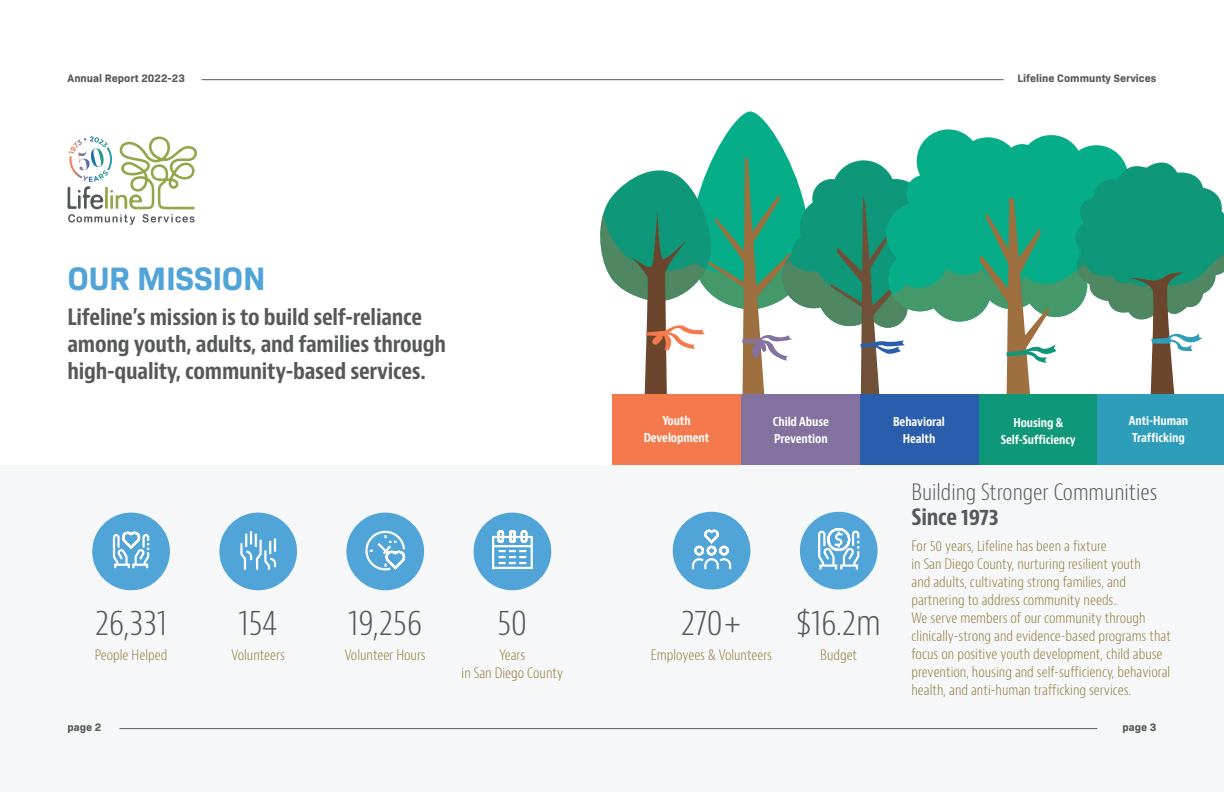
<style>
.page{position:relative;width:1224px;height:792px;background:#fff}
.page>*{position:absolute;margin:0;border:0;box-sizing:border-box;transform-origin:0 0}
.t1{font:300 condensed 35px "Bernino Sans";letter-spacing:-.005em;color:#57585a}
.t2{font:700 33px "Bio Sans";letter-spacing:-.01em;color:#50a4d8}
.t3{font:700 condensed 22px/27px "Bernino Sans";letter-spacing:-.01em;color:#57585a}
.t4{font:300 condensed 22px/25px "Bernino Sans";color:#57585a}
.t5{font:300 condensed 14px/18px "Bernino Sans";color:#927831}
.t6{font:700 condensed 12px/17px "Bernino Sans";letter-spacing:-.01em;color:#fff;text-align:center}
.t7{font:700 11px "Bio Sans";color:#57585a}
.s1{font-weight:700}
</style>
<div class="page">
<hr style="left:202px;top:79px;width:802px;height:1px;background:#57585a">
<div style="left:0;top:465px;width:1224px;height:327px;background:#f5f7f9"></div>
<svg style="left:715px;top:112px;width:70px;height:41px;fill:#05ae88"></svg>
<svg style="left:917px;top:129px;width:200px;height:24px;fill:#05ae88"></svg>
<div style="left:612px;top:395px;width:129px;height:70px;background:#f4794c"></div>
<div style="left:741px;top:395px;width:119px;height:70px;background:#83719f"></div>
<div style="left:860px;top:395px;width:119px;height:70px;background:#2a5dab"></div>
<div style="left:979px;top:395px;width:119px;height:70px;background:#0f977a"></div>
<div style="left:1098px;top:395px;width:126px;height:70px;background:#2e9db9"></div>
<svg style="left:600px;top:153px;width:624px;height:246px"></svg>
<div style="left:92px;top:513px;width:78px;height:77px;background:#50a4d8;border-radius:50%"></div>
<svg style="left:112px;top:531px;width:38px;height:36px"></svg>
<div style="left:219px;top:513px;width:78px;height:77px;background:#50a4d8;border-radius:50%"></div>
<svg style="left:240px;top:531px;width:37px;height:39px"></svg>
<div style="left:346px;top:513px;width:78px;height:77px;background:#50a4d8;border-radius:50%"></div>
<svg style="left:365px;top:530px;width:41px;height:41px"></svg>
<div style="left:474px;top:513px;width:77px;height:77px;background:#50a4d8;border-radius:50%"></div>
<svg style="left:492px;top:530px;width:41px;height:40px"></svg>
<div style="left:673px;top:512px;width:77px;height:77px;background:#50a4d8;border-radius:50%"></div>
<svg style="left:692px;top:529px;width:40px;height:41px"></svg>
<div style="left:800px;top:512px;width:78px;height:77px;background:#50a4d8;border-radius:50%"></div>
<svg style="left:818px;top:528px;width:42px;height:40px"></svg>
<hr style="left:120px;top:728px;width:977px;height:1px;background:#57585a">
<svg style="left:68px;top:136px;width:129px;height:89px"></svg>
<p class="t7" style="left:68px;top:70px;width:119px">Annual Report 2022-23</p>
<p class="t7" style="left:1017px;top:70px;width:141px">Lifeline Communty Services</p>
<p class="t2" style="left:68px;top:254px;width:200px">OUR MISSION</p>
<p class="t3" style="left:68px;top:304px;width:380px">Lifeline’s mission is to build self-reliance among youth, adults, and families through high-quality, community-based services.</p>
<p class="t1" style="left:95px;top:601px;width:73px">26,331</p>
<p class="t5" style="left:95px;top:646px;width:74px">People Helped</p>
<p class="t1" style="left:239px;top:601px;width:41px">154</p>
<p class="t5" style="left:232px;top:646px;width:55px">Volunteers</p>
<p class="t1" style="left:348px;top:601px;width:75px">19,256</p>
<p class="t5" style="left:345px;top:646px;width:82px">Volunteer Hours</p>
<p class="t1" style="left:497px;top:601px;width:31px">50</p>
<p class="t5" style="left:462px;top:646px;width:103px;text-align:center">Years<br>in San Diego County</p>
<p class="t6" style="left:644px;top:413px;width:67px">Youth<br>Development</p>
<p class="t6" style="left:773px;top:413px;width:58px">Child Abuse</p>
<p class="t6" style="left:774px;top:430px;width:55px">Prevention</p>
<p class="t1" style="left:681px;top:601px;width:62px">270+</p>
<p class="t5" style="left:651px;top:646px;width:123px">Employees &amp; Volunteers</p>
<p class="t1" style="left:796px;top:601px;width:86px">$16.2m</p>
<p class="t5" style="left:820px;top:646px;width:38px">Budget</p>
<p class="t6" style="left:893px;top:413px;width:53px">Behavioral</p>
<p class="t6" style="left:903px;top:430px;width:34px">Health</p>
<p class="t6" style="left:1013px;top:414px;width:51px">Housing &amp;</p>
<p class="t6" style="left:1001px;top:431px;width:77px">Self-Sufficiency</p>
<p class="t6" style="left:1129px;top:413px;width:61px;text-align:left">Anti-Human<br>Trafficking</p>
<p class="t4" style="left:912px;top:480px;width:247px">Building Stronger Communities<br><span class="s1">Since 1973</span></p>
<p class="t5" style="left:912px;top:538px;width:261px">For 50 years, Lifeline has been a fixture<br>in San Diego County, nurturing resilient youth<br>and adults, cultivating strong families, and partnering to address community needs..<br>We serve members of our community through clinically-strong and evidence-based programs that focus on positive youth development, child abuse prevention, housing and self-sufficiency, behavioral health, and anti-human trafficking services.</p>
<p class="t7" style="left:68px;top:719px;width:36px">page 2</p>
<p class="t7" style="left:1122px;top:719px;width:36px">page 3</p>
</div>
